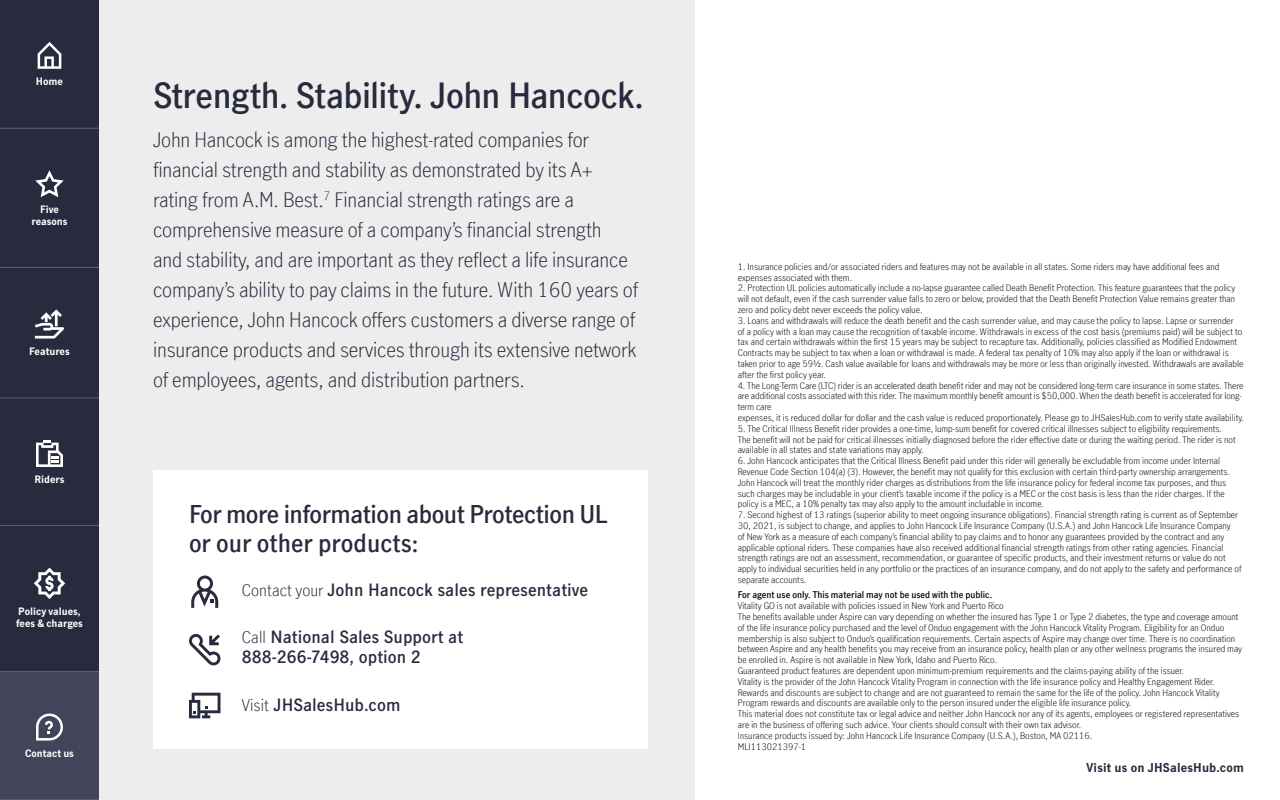
<style>
.page{position:relative;width:1280px;height:800px;background:#fff}
.page>*{position:absolute;margin:0;border:0;box-sizing:border-box;transform-origin:0 0}
.legal{font:600 34px "Manulife JH Sans Optimized";letter-spacing:-.02em;color:#282b3e}
.t1{font:600 24px/28.8px "Manulife JH Sans Optimized";letter-spacing:-.02em;color:#282b3e}
.legal-2{font:300 20px/30px "Manulife JH Sans Optimized";letter-spacing:-.01em;color:#282b3e}
.t2{font:600 16px/20px "Manulife JH Sans";color:#282b3e}
.t3{font:700 12px "Manulife JH Sans Optimized";letter-spacing:.015em;color:#282b3e}
.t4{font:700 10px/12px "Manulife JH Sans Optimized";color:#fff;text-align:center}
.t5{font:300 9px/10.8px "Manulife JH Sans Optimized";color:#000}
.t6{font:600 9px "Manulife JH Sans Optimized";color:#000}
.s1{font-family:"Manulife JH Sans Optimized";font-weight:300}
</style>
<div class="page">
<div style="left:0;top:0;width:99px;height:800px;background:#282b3e"></div>
<div style="left:100px;top:0;width:595px;height:800px;background:#ededed"></div>
<div style="left:153px;top:470px;width:495px;height:279px;background:#fff"></div>
<svg style="left:191px;top:576px;width:27px;height:32px"></svg>
<svg style="left:189px;top:634px;width:32px;height:31px"></svg>
<svg style="left:189px;top:693px;width:31px;height:25px"></svg>
<div style="left:0;top:671px;width:99px;height:129px;background:#424559"></div>
<hr style="left:0;top:128px;width:99px;height:1px;background:#5e6073">
<hr style="left:0;top:267px;width:99px;height:1px;background:#5e6073">
<hr style="left:0;top:398px;width:99px;height:1px;background:#5e6073">
<hr style="left:0;top:525px;width:99px;height:1px;background:#5e6073">
<hr style="left:0;top:671px;width:99px;height:1px;background:#5e6073">
<hr style="left:0;top:799px;width:99px;height:1px;background:#5e6073">
<svg style="left:36px;top:440px;width:27px;height:27px"></svg>
<svg style="left:38px;top:42px;width:23px;height:27px"></svg>
<svg style="left:35px;top:170px;width:29px;height:27px"></svg>
<svg style="left:35px;top:309px;width:29px;height:30px"></svg>
<svg style="left:36px;top:714px;width:27px;height:27px"></svg>
<svg style="left:34px;top:568px;width:31px;height:31px"></svg>
<p class="t4" style="left:36px;top:75px;width:29px">Home</p>
<p class="t4" style="left:31px;top:203px;width:38px">Five reasons</p>
<p class="t4" style="left:29px;top:345px;width:42px">Features</p>
<p class="t4" style="left:35px;top:473px;width:31px">Riders</p>
<p class="t4" style="left:16px;top:605px;width:68px;text-align:left">Policy values, fees &amp; charges</p>
<p class="t4" style="left:25px;top:747px;width:50px">Contact us</p>
<p class="legal" style="left:153px;top:72px;width:492px">Strength. Stability. John Hancock.</p>
<p class="legal-2" style="left:153px;top:124px;width:487px">John Hancock is among the highest-rated companies for financial strength and stability as demonstrated by its A+ rating from A.M. Best.<sup>7</sup> Financial strength ratings are a comprehensive measure of a company’s financial strength<br>and stability, and are important as they reflect a life insurance company’s ability to pay claims in the future. With 160 years of experience, John Hancock offers customers a diverse range of insurance products and services through its extensive network of employees, agents, and distribution partners.</p>
<p class="t1" style="left:189px;top:499px;width:420px">For more information about Protection UL or our other products:</p>
<p class="t2" style="left:242px;top:579px;width:348px"><span class="s1">Contact your</span> John Hancock sales representative</p>
<p class="t2" style="left:242px;top:626px;width:223px"><span class="s1">Call</span> National Sales Support at<br>888-266-7498, option 2</p>
<p class="t2" style="left:242px;top:694px;width:160px"><span class="s1">Visit</span> JHSalesHub.com</p>
<p class="t5" style="left:738px;top:261px;width:483px">1. Insurance policies and/or associated riders and features may not be available in all states. Some riders may have additional fees and expenses associated with them.</p>
<p class="t5" style="left:738px;top:282px;width:499px;text-align:justify">2. Protection UL policies automatically include a no-lapse guarantee called Death Benefit Protection. This feature guarantees that the policy will not default, even if the cash surrender value falls to zero or below, provided that the Death Benefit Protection Value remains greater than zero and policy debt never exceeds the policy value.</p>
<p class="t5" style="left:738px;top:315px;width:507px">3. Loans and withdrawals will reduce the death benefit and the cash surrender value, and may cause the policy to lapse. Lapse or surrender<br>of a policy with a loan may cause the recognition of taxable income. Withdrawals in excess of the cost basis (premiums paid) will be subject to tax and certain withdrawals within the first 15 years may be subject to recapture tax. Additionally, policies classified as Modified Endowment Contracts may be subject to tax when a loan or withdrawal is made. A federal tax penalty of 10% may also apply if the loan or withdrawal is taken prior to age 59½. Cash value available for loans and withdrawals may be more or less than originally invested. Withdrawals are available after the first policy year.</p>
<p class="t5" style="left:738px;top:380px;width:507px">4. The Long-Term Care (LTC) rider is an accelerated death benefit rider and may not be considered long-term care insurance in some states. There are additional costs associated with this rider. The maximum monthly benefit amount is $50,000. When the death benefit is accelerated for long&shy;term care</p>
<p class="t5" style="left:738px;top:412px;width:508px">expenses, it is reduced dollar for dollar and the cash value is reduced proportionately. Please go to JHSalesHub.com to verify state availability.</p>
<p class="t5" style="left:738px;top:423px;width:500px">5. The Critical Illness Benefit rider provides a one-time, lump-sum benefit for covered critical illnesses subject to eligibility requirements.<br>The benefit will not be paid for critical illnesses initially diagnosed before the rider effective date or during the waiting period. The rider is not available in all states and state variations may apply.</p>
<p class="t5" style="left:738px;top:455px;width:494px">6. John Hancock anticipates that the Critical Illness Benefit paid under this rider will generally be excludable from income under Internal Revenue Code Section 104(a) (3). However, the benefit may not qualify for this exclusion with certain third-party ownership arrangements.<br>John Hancock will treat the monthly rider charges as distributions from the life insurance policy for federal income tax purposes, and thus such charges may be includable in your client’s taxable income if the policy is a MEC or the cost basis is less than the rider charges. If the policy is a MEC, a 10% penalty tax may also apply to the amount includable in income.</p>
<p class="t5" style="left:738px;top:509px;width:505px">7. Second highest of 13 ratings (superior ability to meet ongoing insurance obligations). Financial strength rating is current as of September 30, 2021, is subject to change, and applies to John Hancock Life Insurance Company (U.S.A.) and John Hancock Life Insurance Company<br>of New York as a measure of each company’s financial ability to pay claims and to honor any guarantees provided by the contract and any applicable optional riders. These companies have also received additional financial strength ratings from other rating agencies. Financial strength ratings are not an assessment, recommendation, or guarantee of specific products, and their investment returns or value do not apply to individual securities held in any portfolio or the practices of an insurance company, and do not apply to the safety and performance of separate accounts.</p>
<p class="t6" style="left:738px;top:589px;width:256px">For agent use only. This material may not be used with the public.</p>
<p class="t5" style="left:738px;top:600px;width:268px">Vitality GO is not available with policies issued in New York and Puerto Rico</p>
<p class="t5" style="left:738px;top:611px;width:506px">The benefits available under Aspire can vary depending on whether the insured has Type 1 or Type 2 diabetes, the type and coverage amount of the life insurance policy purchased and the level of Onduo engagement with the John Hancock Vitality Program. Eligibility for an Onduo membership is also subject to Onduo’s qualification requirements. Certain aspects of Aspire may change over time. There is no coordination between Aspire and any health benefits you may receive from an insurance policy, health plan or any other wellness programs the insured may be enrolled in. Aspire is not available in New York, Idaho and Puerto Rico.</p>
<p class="t5" style="left:738px;top:665px;width:448px">Guaranteed product features are dependent upon minimum-premium requirements and the claims-paying ability of the issuer.</p>
<p class="t5" style="left:738px;top:676px;width:483px">Vitality is the provider of the John Hancock Vitality Program in connection with the life insurance policy and Healthy Engagement Rider.<br>Rewards and discounts are subject to change and are not guaranteed to remain the same for the life of the policy. John Hancock Vitality<br>Program rewards and discounts are available only to the person insured under the eligible life insurance policy.</p>
<p class="t5" style="left:738px;top:708px;width:503px">This material does not constitute tax or legal advice and neither John Hancock nor any of its agents, employees or registered representatives are in the business of offering such advice. Your clients should consult with their own tax advisor.</p>
<p class="t5" style="left:738px;top:730px;width:356px">Insurance products issued by: John Hancock Life Insurance Company (U.S.A.), Boston, MA 02116.</p>
<p class="t5" style="left:738px;top:740px;width:70px">MLI113021397-1</p>
<h3 class="t3" style="left:1086px;top:759px;width:159px">Visit us on JHSalesHub.com</h3>
</div>
